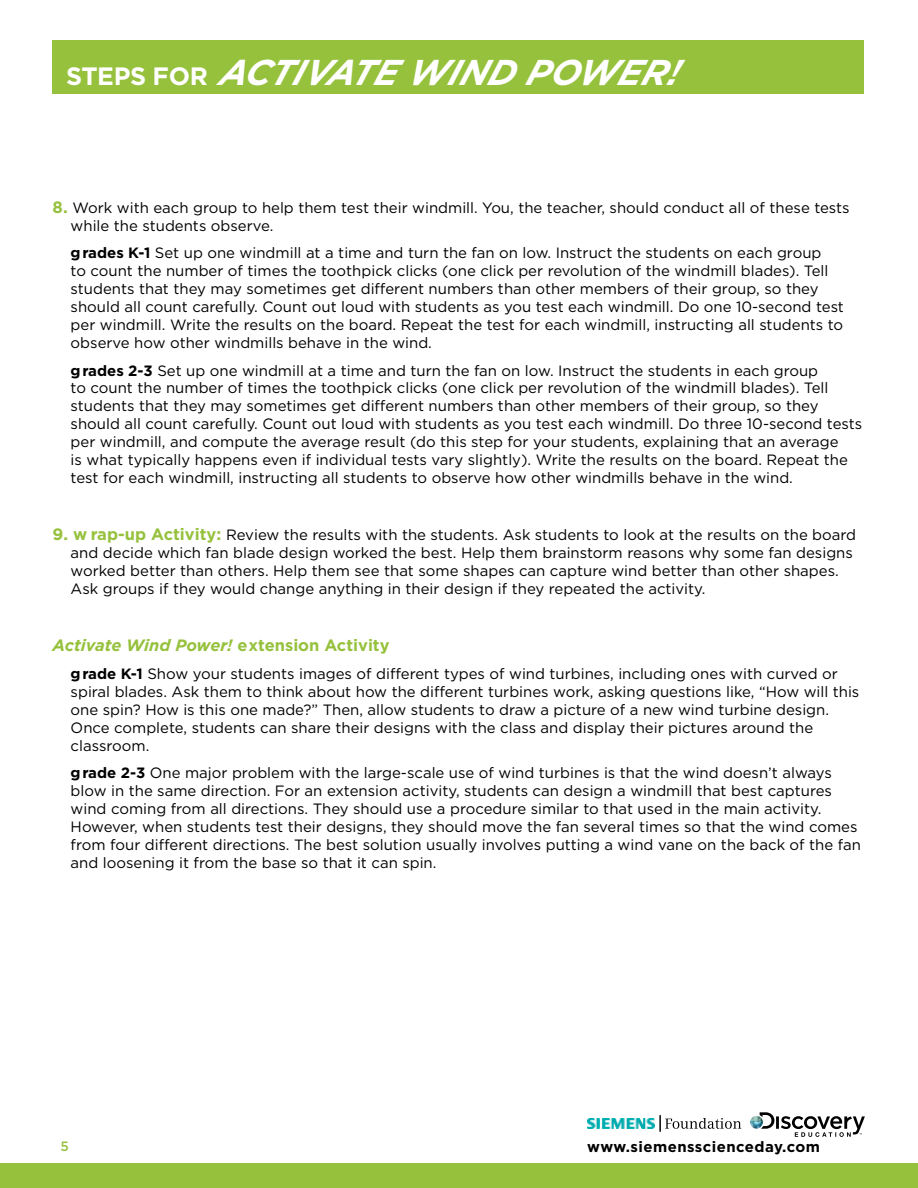
<style>
.page{position:relative;width:918px;height:1188px;background:#fff}
.page>*{position:absolute;margin:0;border:0;box-sizing:border-box;transform-origin:0 0}
.t1{font:italic 700 35.85px "Gotham";letter-spacing:-.005em;color:#fff}
.t2{font:italic 700 16.5px "Gotham";letter-spacing:-.015em;color:#96c13d}
.t3{font:15px/18px "Gotham";color:#000}
.t4{font:700 15px "Gotham";letter-spacing:.03em;color:#000}
.t5{font:500 13.5px "Gotham";color:#96c13d}
.s1{font-style:normal;font-size:25.05px}
.s2{font-weight:700;font-size:16.5px;color:#96c13d}
.s3{font-weight:700}
.s4{font-style:normal}
</style>
<div class="page">
<div style="left:53px;top:40px;width:811px;height:54px;background:#96c13d"></div>
<div style="left:0;top:1164px;width:918px;height:24px;background:#96c13d"></div>
<svg style="left:750px;top:1112px;width:115px;height:25px"></svg>
<img style="left:587px;top:1118px;width:68px;height:11px">
<svg style="left:660px;top:1115px;width:81px;height:17px"></svg>
<h1 class="t1" style="left:66px;top:49px;width:625px"><span class="s1">STEPS FOR</span> Activate Wind Power!</h1>
<p class="t3" style="left:71px;top:198px;width:781px;text-indent:-18px"><span class="s2">8.</span> Work with each group to help them test their windmill. You, the teacher, should conduct all of these tests while the students observe.</p>
<p class="t3" style="left:71px;top:244px;width:775px"><span class="s3">G rades K-1</span> Set up one windmill at a time and turn the fan on low. Instruct the students on each group<br>to count the number of times the toothpick clicks (one click per revolution of the windmill blades). Tell students that they may sometimes get different numbers than other members of their group, so they should all count carefully. Count out loud with students as you test each windmill. Do one 10-second test per windmill. Write the results on the board. Repeat the test for each windmill, instructing all students to observe how other windmills behave in the wind.</p>
<p class="t3" style="left:71px;top:361px;width:793px"><span class="s3">G rades 2-3</span> Set up one windmill at a time and turn the fan on low. Instruct the students in each group<br>to count the number of times the toothpick clicks (one click per revolution of the windmill blades). Tell students that they may sometimes get different numbers than other members of their group, so they should all count carefully. Count out loud with students as you test each windmill. Do three 10-second tests per windmill, and compute the average result (do this step for your students, explaining that an average<br>is what typically happens even if individual tests vary slightly). Write the results on the board. Repeat the test for each windmill, instructing all students to observe how other windmills behave in the wind.</p>
<p class="t3" style="left:71px;top:526px;width:787px;text-indent:-18px"><span class="s2">9. W rap-up Activity:</span> Review the results with the students. Ask students to look at the results on the board and decide which fan blade design worked the best. Help them brainstorm reasons why some fan designs worked better than others. Help them see that some shapes can capture wind better than other shapes.<br>Ask groups if they would change anything in their design if they repeated the activity.</p>
<p class="t2" style="left:53px;top:634px;width:339px">Activate Wind Power! <span class="s4">Extension Activity</span></p>
<p class="t3" style="left:71px;top:664px;width:790px;text-indent:-18px"><span class="s3">G rade K-1</span> Show your students images of different types of wind turbines, including ones with curved or spiral blades. Ask them to think about how the different turbines work, asking questions like, “How will this one spin? How is this one made?” Then, allow students to draw a picture of a new wind turbine design.<br>Once complete, students can share their designs with the class and display their pictures around the classroom.</p>
<p class="t3" style="left:71px;top:764px;width:792px"><span class="s3">G rade 2-3</span> One major problem with the large-scale use of wind turbines is that the wind doesn’t always blow in the same direction. For an extension activity, students can design a windmill that best captures wind coming from all directions. They should use a procedure similar to that used in the main activity.<br>However, when students test their designs, they should move the fan several times so that the wind comes from four different directions. The best solution usually involves putting a wind vane on the back of the fan and loosening it from the base so that it can spin.</p>
<p class="t5" style="left:60px;top:1138px;width:10px">5</p>
<p class="t4" style="left:587px;top:1138px;width:234px">www.siemensscienceday.com</p>
</div>
